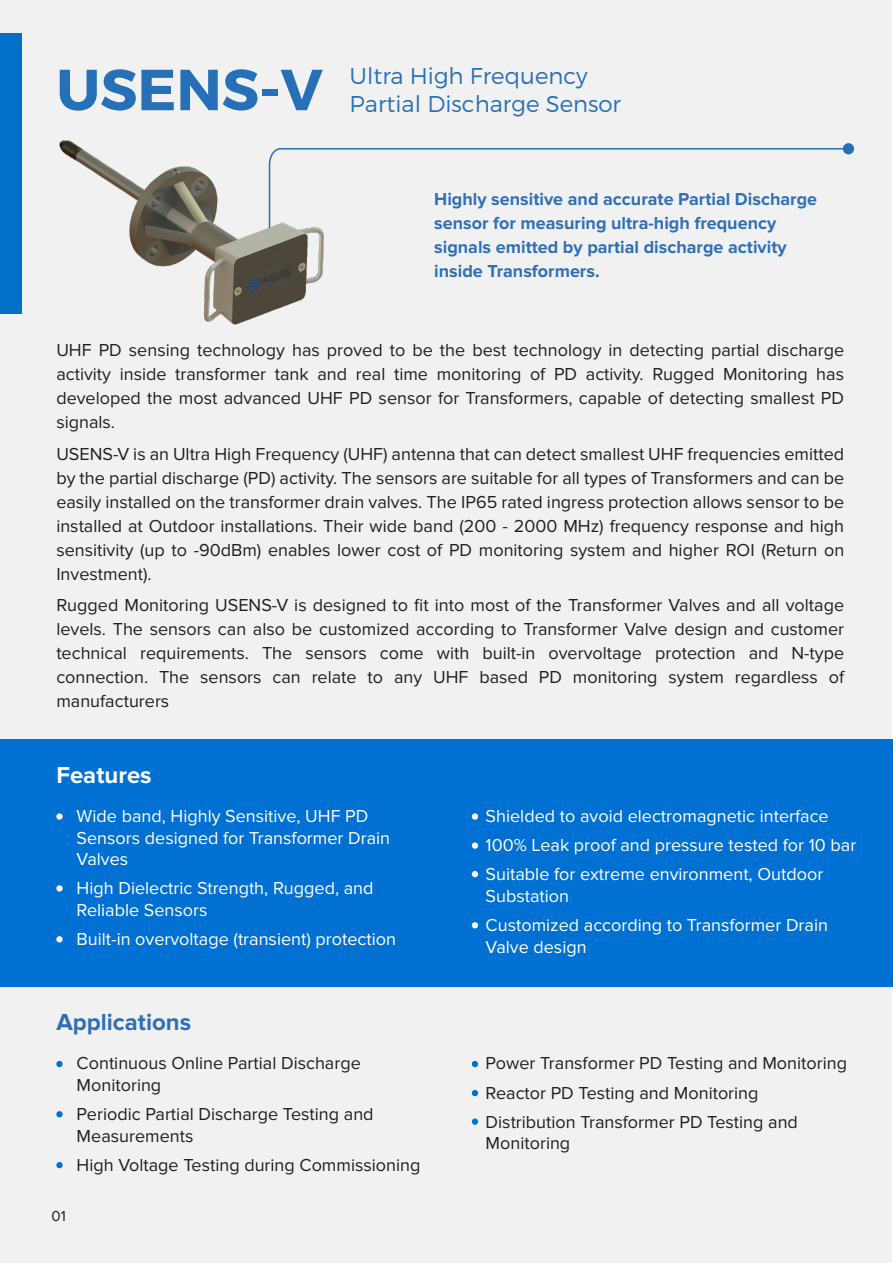
<style>
.page{position:relative;width:893px;height:1263px;background:#fff}
.page>*{position:absolute;margin:0;border:0;box-sizing:border-box;transform-origin:0 0}
.t1{font:700 57.75px "Montserrat";color:#2670b7}
.t2{font:700 24px "Proxima Nova";color:#2f6fb6}
.t3{font:700 24px "Proxima Nova";color:#fff}
.t4{font:300 22.8px/27.5px "Montserrat";color:#2670b7}
.t5{font:18px/24px "Proxima Nova";color:#221f1f;text-align:justify}
.t6{font:18px/21.6px "Proxima Nova";color:#fff}
.t7{font:700 18px/24px "Proxima Nova";color:#2f6fb6}
.t8{font:15px "Proxima Nova";color:#211e1f}
</style>
<div class="page">
<div style="left:1px;top:0;width:891px;height:1263px;background:#f1f1f2"></div>
<div style="left:0;top:33px;width:21px;height:280px;background:#0070c8"></div>
<svg style="left:351px;top:148px;width:499px;height:7px"></svg>
<div style="left:843px;top:143px;width:11px;height:11px;background:#2670b7;border-radius:50%"></div>
<div style="left:0;top:739px;width:893px;height:248px;background:#0070d2"></div>
<svg style="left:56px;top:813px;width:7px;height:7px"></svg>
<div style="left:56px;top:885px;width:7px;height:6px;background:#fff;border-radius:50%"></div>
<div style="left:56px;top:936px;width:7px;height:6px;background:#fff;border-radius:50%"></div>
<div style="left:472px;top:813px;width:6px;height:7px;background:#fff;border-radius:50%"></div>
<div style="left:472px;top:842px;width:6px;height:7px;background:#fff;border-radius:50%"></div>
<svg style="left:472px;top:871px;width:6px;height:6px"></svg>
<svg style="left:472px;top:922px;width:6px;height:6px"></svg>
<div style="left:56px;top:1061px;width:7px;height:6px;background:#0070d2;border-radius:50%"></div>
<div style="left:56px;top:1111px;width:7px;height:6px;background:#0070d2;border-radius:50%"></div>
<div style="left:56px;top:1162px;width:7px;height:6px;background:#0070d2;border-radius:50%"></div>
<svg style="left:472px;top:1061px;width:6px;height:6px"></svg>
<svg style="left:472px;top:1090px;width:6px;height:6px"></svg>
<div style="left:472px;top:1118px;width:6px;height:7px;background:#0070d2;border-radius:50%"></div>
<img style="left:59px;top:140px;width:292px;height:185px">
<h1 class="t1" style="left:56px;top:54px;width:268px">USENS-V</h1>
<p class="t4" style="left:350px;top:62px;width:273px">Ultra High Frequency<br>Partial Discharge Sensor</p>
<p class="t7" style="left:434px;top:188px;width:384px">Highly sensitive and accurate Partial Discharge sensor for measuring ultra-high frequency signals emitted by partial discharge activity inside Transformers.</p>
<p class="t5" style="left:56px;top:338px;width:789px">UHF PD sensing technology has proved to be the best technology in detecting partial discharge activity inside transformer tank and real time monitoring of PD activity. Rugged Monitoring has developed the most advanced UHF PD sensor for Transformers, capable of detecting smallest PD signals.</p>
<p class="t5" style="left:56px;top:442px;width:789px">USENS-V is an Ultra High Frequency (UHF) antenna that can detect smallest UHF frequencies emitted by the partial discharge (PD) activity. The sensors are suitable for all types of Transformers and can be easily installed on the transformer drain valves. The IP65 rated ingress protection allows sensor to be installed at Outdoor installations. Their wide band (200 - 2000 MHz) frequency response and high sensitivity (up to -90dBm) enables lower cost of PD monitoring system and higher ROI (Return on Investment).</p>
<p class="t5" style="left:56px;top:593px;width:789px">Rugged Monitoring USENS-V is designed to fit into most of the Transformer Valves and all voltage levels. The sensors can also be customized according to Transformer Valve design and customer technical requirements. The sensors come with built-in overvoltage protection and N-type connection. The sensors can relate to any UHF based PD monitoring system regardless of manufacturers</p>
<h2 class="t3" style="left:56px;top:761px;width:97px">Features</h2>
<p class="t6" style="left:77px;top:805px;width:315px">Wide band, Highly Sensitive, UHF PD<br>Sensors designed for Transformer Drain<br>Valves</p>
<p class="t6" style="left:77px;top:878px;width:298px">High Dielectric Strength, Rugged, and<br>Reliable Sensors</p>
<p class="t6" style="left:77px;top:928px;width:321px">Built-in overvoltage (transient) protection</p>
<h2 class="t2" style="left:56px;top:1008px;width:136px">Applications</h2>
<p class="t5" style="left:77px;top:1053px;width:286px;line-height:21.6px">Continuous Online Partial Discharge<br>Monitoring</p>
<p class="t5" style="left:77px;top:1104px;width:298px;line-height:21.6px">Periodic Partial Discharge Testing and<br>Measurements</p>
<p class="t5" style="left:77px;top:1153px;width:345px">High Voltage Testing during Commissioning</p>
<p class="t8" style="left:52px;top:1208px;width:16px">01</p>
<p class="t6" style="left:486px;top:802px;width:372px;line-height:29.1px">Shielded to avoid electromagnetic interface<br>100% Leak proof and pressure tested for 10 bar<br>Suitable for extreme environment, Outdoor</p>
<p class="t6" style="left:486px;top:881px;width:344px;line-height:29.1px">Substation<br>Customized according to Transformer Drain</p>
<p class="t6" style="left:486px;top:936px;width:102px">Valve design</p>
<p class="t5" style="left:486px;top:1049px;width:363px;line-height:29.1px;text-align:left">Power Transformer PD Testing and Monitoring<br>Reactor PD Testing and Monitoring<br>Distribution Transformer PD Testing and</p>
<p class="t5" style="left:486px;top:1131px;width:86px">Monitoring</p>
</div>
